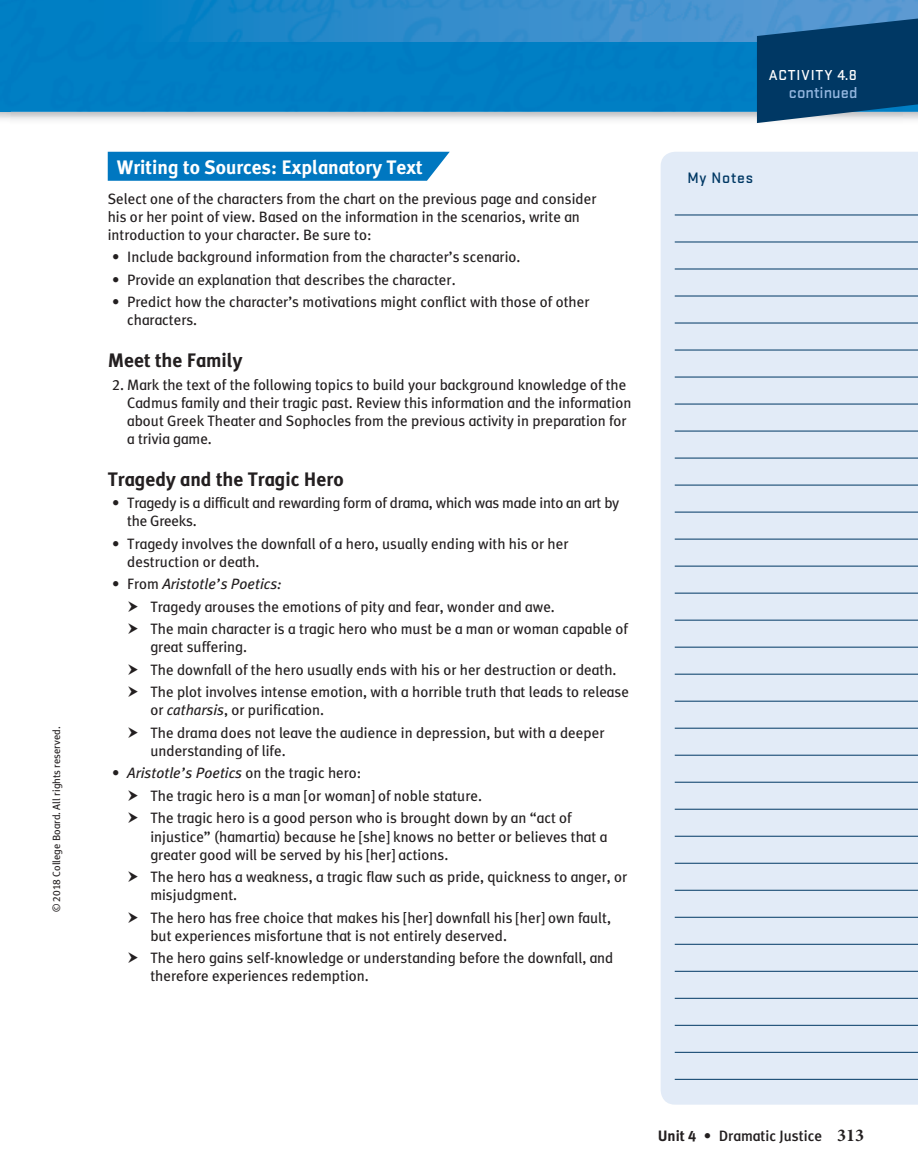
<style>
.page{position:relative;width:918px;height:1175px;background:#fff}
.page>*{position:absolute;margin:0;border:0;box-sizing:border-box;transform-origin:0 0}
.t1{font:700 19.5px "OPT Meta Plus";color:#231f20}
.t2{font:700 19.5px "OPT Meta Plus";color:#fff}
.t3{font:500 16.5px "Stratum 2";color:#94b7e0}
.t4{font:500 15.75px "Stratum 2";letter-spacing:.05em;color:#003864}
.t5{font:15px/18px "OPT Meta Plus";color:#231f20}
.t6{font:500 15px "OPT Meta Plus";color:#231f20}
.t7{font:500 15px "Stratum 2";letter-spacing:.06em;color:#fff}
.t8{font:10.5px "OPT Meta Plus";color:#231f20}
.s1{font-style:italic}
.s2{font-weight:700}
.s3{font-family:"Minion Pro";font-weight:700;font-size:18px}
</style>
<div class="page">
<img style="left:10px;top:111px;width:747px;height:12px">
<div style="left:10px;top:0;width:747px;height:111px;background:#007fc4"></div>
<img style="left:0;top:111px;width:10px;height:8px">
<img style="left:1px;top:0;width:9px;height:111px">
<svg style="left:0;top:0;width:1px;height:111px"></svg>
<img style="left:94px;top:0;width:824px;height:42px">
<svg style="left:757px;top:16px;width:161px;height:107px;background:#194f7a"></svg>
<div style="left:108px;top:152px;width:342px;height:29px;background:#0077c0"></div>
<div style="left:661px;top:152px;width:257px;height:952px;background:#e2ebf7"></div>
<hr style="left:675px;top:215px;width:243px;height:1px;background:#003864">
<hr style="left:675px;top:242px;width:243px;height:1px;background:#003864">
<hr style="left:675px;top:269px;width:243px;height:1px;background:#003864">
<hr style="left:675px;top:296px;width:243px;height:1px;background:#003864">
<hr style="left:675px;top:323px;width:243px;height:1px;background:#003864">
<hr style="left:675px;top:350px;width:243px;height:1px;background:#003864">
<hr style="left:675px;top:377px;width:243px;height:1px;background:#003864">
<hr style="left:675px;top:404px;width:243px;height:1px;background:#003864">
<hr style="left:675px;top:431px;width:243px;height:1px;background:#003864">
<hr style="left:675px;top:458px;width:243px;height:1px;background:#003864">
<hr style="left:675px;top:485px;width:243px;height:1px;background:#003864">
<hr style="left:675px;top:512px;width:243px;height:1px;background:#003864">
<hr style="left:675px;top:539px;width:243px;height:1px;background:#003864">
<hr style="left:675px;top:566px;width:243px;height:1px;background:#003864">
<hr style="left:675px;top:593px;width:243px;height:1px;background:#003864">
<hr style="left:675px;top:620px;width:243px;height:1px;background:#003864">
<hr style="left:675px;top:647px;width:243px;height:1px;background:#003864">
<hr style="left:675px;top:674px;width:243px;height:1px;background:#003864">
<hr style="left:675px;top:701px;width:243px;height:1px;background:#003864">
<hr style="left:675px;top:728px;width:243px;height:1px;background:#003864">
<hr style="left:675px;top:755px;width:243px;height:1px;background:#003864">
<hr style="left:675px;top:782px;width:243px;height:1px;background:#003864">
<hr style="left:675px;top:809px;width:243px;height:1px;background:#003864">
<hr style="left:675px;top:836px;width:243px;height:1px;background:#003864">
<hr style="left:675px;top:863px;width:243px;height:1px;background:#003864">
<hr style="left:675px;top:890px;width:243px;height:1px;background:#003864">
<hr style="left:675px;top:917px;width:243px;height:1px;background:#003864">
<hr style="left:675px;top:944px;width:243px;height:1px;background:#003864">
<hr style="left:675px;top:971px;width:243px;height:1px;background:#003864">
<hr style="left:675px;top:998px;width:243px;height:1px;background:#003864">
<hr style="left:675px;top:1025px;width:243px;height:1px;background:#003864">
<hr style="left:675px;top:1052px;width:243px;height:1px;background:#003864">
<hr style="left:675px;top:1079px;width:243px;height:1px;background:#003864">
<p class="t8" style="left:52px;top:912px;width:187px;rotate:-90deg">© 2018 College Board. All rights reserved.</p>
<h1 class="t2" style="left:117px;top:159px;width:308px">Writing to Sources: Explanatory Text</h1>
<p class="t5" style="left:108px;top:191px;width:490px">Select one of the characters from the chart on the previous page and consider his or her point of view. Based on the information in the scenarios, write an introduction to your character. Be sure to:</p>
<p class="t5" style="left:112px;top:249px;width:410px">• Include background information from the character’s scenario.</p>
<p class="t5" style="left:112px;top:272px;width:345px">• Provide an explanation that describes the character.</p>
<p class="t5" style="left:127px;top:294px;width:464px;text-indent:-15px">• Predict how the character’s motivations might conflict with those of other characters.</p>
<h1 class="t1" style="left:108px;top:353px;width:136px">Meet the Family</h1>
<p class="t5" style="left:127px;top:377px;width:506px;text-indent:-15px">2. Mark the text of the following topics to build your background knowledge of the Cadmus family and their tragic past. Review this information and the information about Greek Theater and Sophocles from the previous activity in preparation for a trivia game.</p>
<h1 class="t1" style="left:108px;top:471px;width:237px">Tragedy and the Tragic Hero</h1>
<p class="t5" style="left:127px;top:495px;width:494px;text-indent:-15px">• Tragedy is a difficult and rewarding form of drama, which was made into an art by the Greeks.</p>
<p class="t5" style="left:127px;top:536px;width:443px;text-indent:-15px">• Tragedy involves the downfall of a hero, usually ending with his or her destruction or death.</p>
<p class="t5" style="left:150px;top:574px;width:479px;line-height:22.5px;text-indent:-38px">• From <span class="s1">Aristotle’s Poetics:<br></span>Tragedy arouses the emotions of pity and fear, wonder and awe.<br>The main character is a tragic hero who must be a man or woman capable of</p>
<p class="t5" style="left:150px;top:637px;width:480px;line-height:22.5px">great suffering.<br>The downfall of the hero usually ends with his or her destruction or death.<br>The plot involves intense emotion, with a horrible truth that leads to release</p>
<p class="t5" style="left:150px;top:700px;width:456px;line-height:22.5px">or <span class="s1">catharsis</span>, or purification.<br>The drama does not leave the audience in depression, but with a deeper</p>
<p class="t5" style="left:150px;top:743px;width:137px">understanding of life.</p>
<p class="t5" style="left:150px;top:763px;width:423px;line-height:22.5px;text-indent:-38px">• <span class="s1">Aristotle’s Poetics</span> on the tragic hero:<br>The tragic hero is a man [or woman] of noble stature.<br>The tragic hero is a good person who is brought down by an “act of</p>
<p class="t5" style="left:150px;top:828px;width:458px">injustice” (hamartia) because he [she] knows no better or believes that a greater good will be served by his [her] actions.</p>
<p class="t5" style="left:150px;top:869px;width:479px">The hero has a weakness, a tragic flaw such as pride, quickness to anger, or misjudgment.</p>
<p class="t5" style="left:150px;top:909px;width:462px">The hero has free choice that makes his [her] downfall his [her] own fault, but experiences misfortune that is not entirely deserved.</p>
<p class="t5" style="left:150px;top:950px;width:465px">The hero gains self-knowledge or understanding before the downfall, and therefore experiences redemption.</p>
<p class="t7" style="left:769px;top:70px;width:90px">ACTIVITY 4.8</p>
<p class="t3" style="left:789px;top:87px;width:70px">continued</p>
<p class="t4" style="left:687px;top:172px;width:67px">My Notes</p>
<p class="t6" style="left:658px;top:1130px;width:208px"><span class="s2">Unit 4 •</span> Dramatic Justice <span class="s3">313</span></p>
</div>
